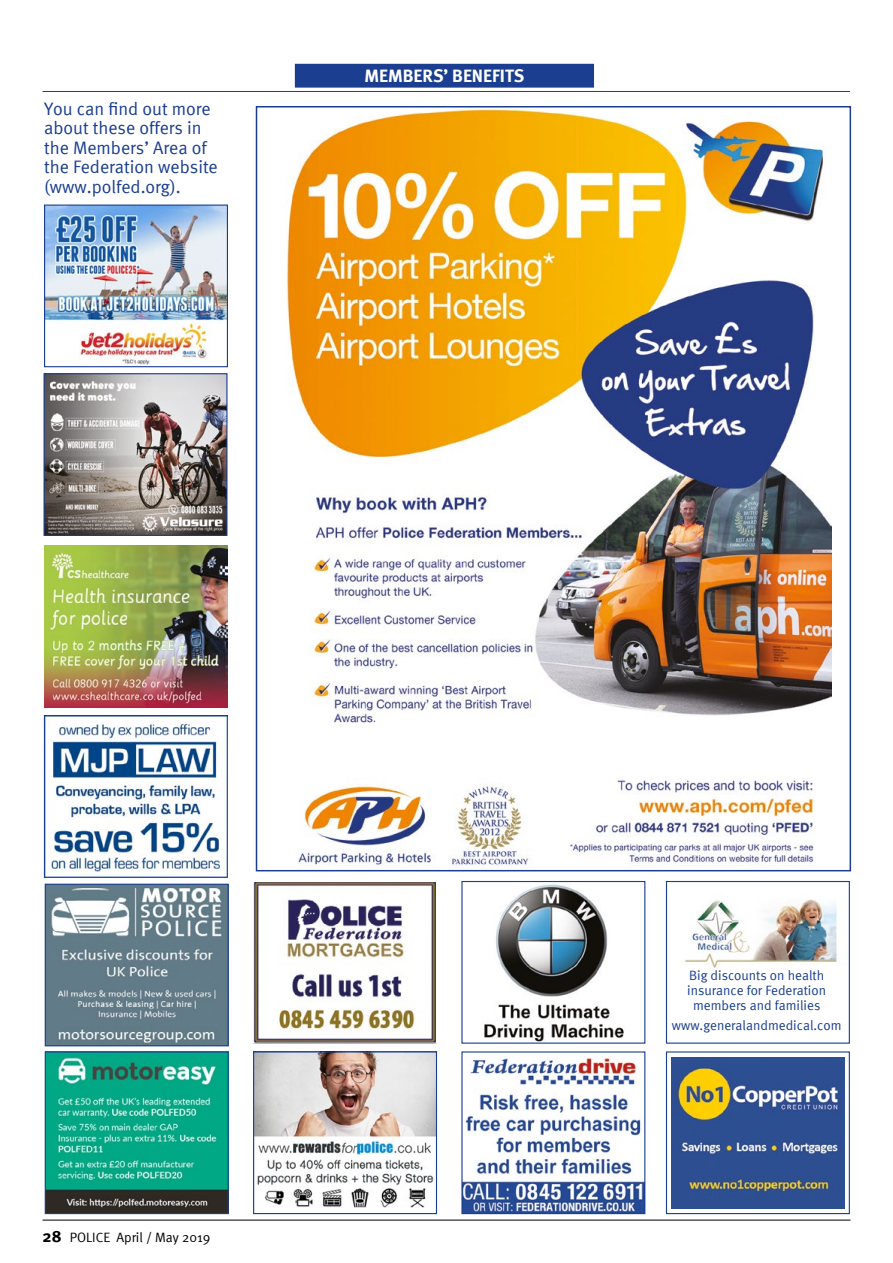
<style>
.page{position:relative;width:893px;height:1263px;background:#fff}
.page>*{position:absolute;margin:0;border:0;box-sizing:border-box;transform-origin:0 0}
.t1{font:18px/19.5px "Meta Normal";color:#1b3e90}
.t2{font:700 18px "Meta";color:#fff}
.t3{font:13.5px/15px "Meta Normal";color:#1b3e90;text-align:center}
.t4{font:13.5px "Meta Normal";color:#000}
.s1{font-family:"Meta";font-weight:700;font-size:16.5px}
</style>
<div class="page">
<hr style="left:43px;top:1220px;width:807px;height:1px;background:#000">
<hr style="left:43px;top:91px;width:807px;height:1px;background:#1b3e90">
<div style="left:296px;top:65px;width:297px;height:22px;background:#1b3e90"></div>
<div style="left:295px;top:64px;width:299px;height:24px;border:2px solid #1b3e90"></div>
<img style="left:287px;top:109px;width:545px;height:757px">
<img style="left:46px;top:375px;width:179px;height:159px">
<div style="left:44px;top:373px;width:183px;height:163px;border:1px solid #1b3e90"></div>
<img style="left:46px;top:207px;width:180px;height:158px">
<div style="left:44px;top:205px;width:184px;height:162px;border:1px solid #1b3e90"></div>
<img style="left:48px;top:719px;width:173px;height:153px">
<div style="left:44px;top:715px;width:184px;height:163px;border:1px solid #1b3e90"></div>
<img style="left:47px;top:886px;width:180px;height:158px">
<div style="left:45px;top:884px;width:184px;height:162px;border:1px solid #1b3e90"></div>
<img style="left:255px;top:883px;width:180px;height:159px">
<div style="left:253px;top:881px;width:184px;height:163px;border:1px solid #fff"></div>
<img style="left:484px;top:884px;width:140px;height:158px">
<img style="left:684px;top:899px;width:153px;height:70px">
<div style="left:666px;top:881px;width:184px;height:163px;border:1px solid #1b3e90"></div>
<img style="left:44px;top:546px;width:183px;height:161px">
<img style="left:47px;top:1053px;width:180px;height:159px">
<div style="left:45px;top:1051px;width:184px;height:163px;border:1px solid #1b3e90"></div>
<img style="left:255px;top:1053px;width:180px;height:155px">
<div style="left:253px;top:1051px;width:184px;height:163px;border:1px solid #1b3e90"></div>
<img style="left:463px;top:1058px;width:180px;height:154px">
<div style="left:461px;top:1051px;width:184px;height:163px;border:1px solid #1b3e90"></div>
<img style="left:672px;top:1057px;width:173px;height:152px">
<div style="left:666px;top:1051px;width:184px;height:163px;border:1px solid #1b3e90"></div>
<p class="t1" style="left:44px;top:99px;width:175px">You can find out more about these offers in the Members’ Area of the Federation website (www.polfed.org).</p>
<p class="t2" style="left:364px;top:65px;width:162px">MEMBERS’ BENEFITS</p>
<p class="t4" style="left:43px;top:1229px;width:169px"><span class="s1">28</span> POLICE April / May 2019</p>
<p class="t3" style="left:687px;top:968px;width:140px">Big discounts on health insurance for Federation members and families</p>
<p class="t3" style="left:672px;top:1018px;width:171px">www.generalandmedical.com</p>
</div>
